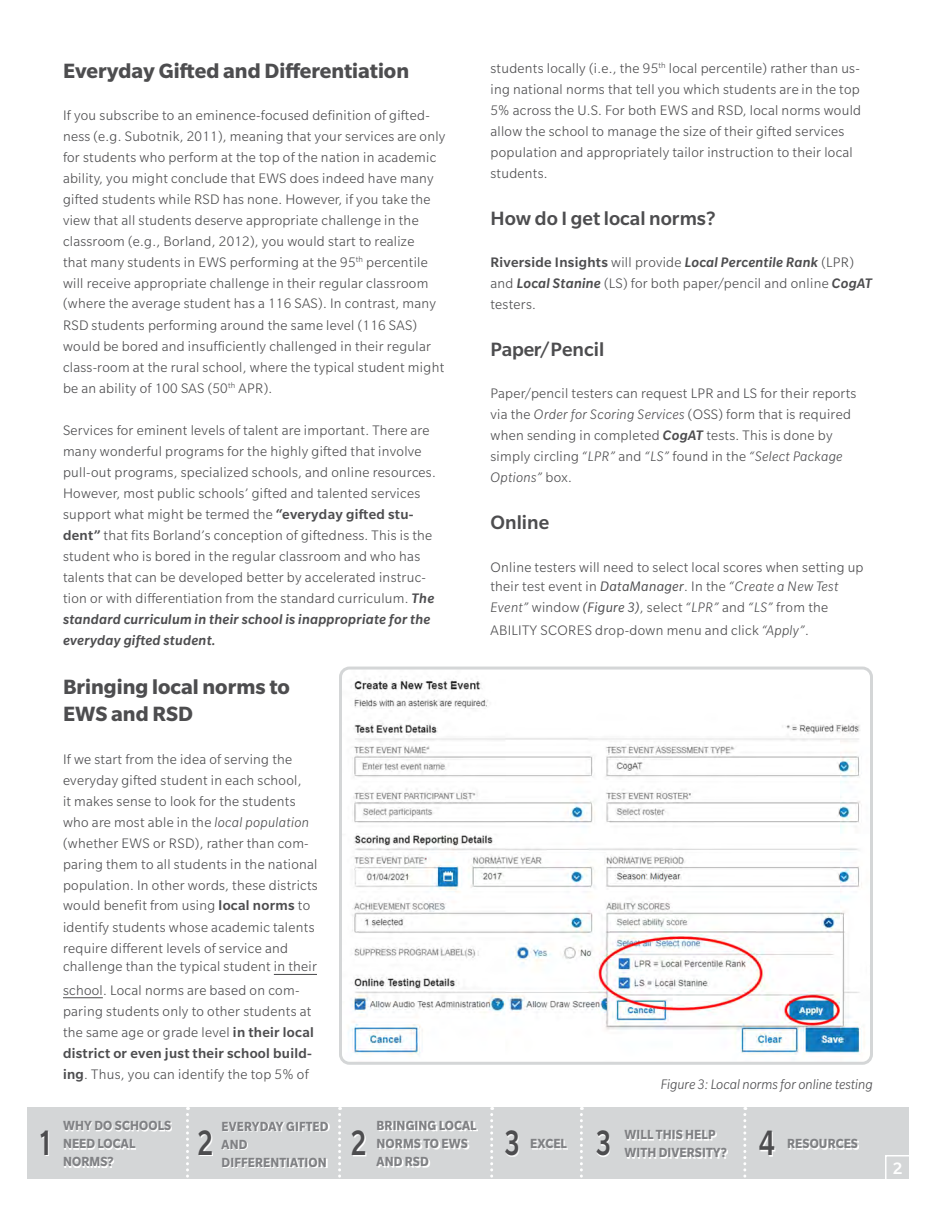
<style>
.page{position:relative;width:936px;height:1206px;background:#fff}
.page>*{position:absolute;margin:0;border:0;box-sizing:border-box;transform-origin:0 0}
.t1{font:500 38.4px "Slate Pro";color:#4d4d4f;scale:.75 1}
.t2{font:700 22.5px/27px "Slate Pro";color:#4d4d4f}
.Paragraph_plain{font:500 21px "Slate Pro";color:#4d4d4f}
.t3{font:500 18px "Slate Pro";color:#fff}
.Paragraph_plain-2{font:300 15px/21px "Slate Pro";letter-spacing:.02em;color:#4d4d4f}
.t4{font:italic 300 15px "Slate Pro";color:#4d4d4f}
.t5{font:700 14.4px/18px "Slate Pro";letter-spacing:.01em;color:#808184;scale:.92 1}
.s1{font-family:"Slate"}
.s2{font-weight:500}
.s3{font-weight:500;font-style:italic}
.s4{font-style:italic}
.s5{font-weight:400;font-style:italic}
</style>
<div class="page">
<div style="left:27px;top:1107px;width:882px;height:72px;background:#d4d6d7"></div>
<div style="left:885px;top:1155px;width:26px;height:25px;border:2px solid #fff"></div>
<svg style="left:64px;top:1122px;width:108px;height:46px"></svg>
<svg style="left:42px;top:1131px;width:7px;height:25px"></svg>
<svg style="left:223px;top:1122px;width:106px;height:46px"></svg>
<svg style="left:200px;top:1132px;width:13px;height:24px"></svg>
<svg style="left:353px;top:1122px;width:125px;height:46px"></svg>
<div style="left:507px;top:1132px;width:61px;height:25px;background:#fff;opacity:.75"></div>
<svg style="left:761px;top:1132px;width:98px;height:24px"></svg>
<svg style="left:598px;top:1131px;width:130px;height:28px"></svg>
<svg style="left:186px;top:1107px;width:3px;height:71px"></svg>
<svg style="left:338px;top:1107px;width:3px;height:71px"></svg>
<svg style="left:490px;top:1107px;width:3px;height:71px"></svg>
<svg style="left:580px;top:1107px;width:3px;height:71px"></svg>
<svg style="left:743px;top:1107px;width:3px;height:71px"></svg>
<img style="left:343px;top:671px;width:526px;height:390px">
<div style="left:339px;top:667px;width:534px;height:398px;border:3px solid #d4d6d7;border-radius:9px"></div>
<hr style="left:274px;top:974px;width:43px;height:1px;background:#4d4d4f">
<hr style="left:63px;top:997px;width:40px;height:1px;background:#4d4d4f">
<p class="t2" style="left:63px;top:57px;width:348px">Everyday Gifted and Differentiation</p>
<p class="Paragraph_plain-2" style="left:63px;top:105px;width:384px">If you subscribe to an eminence-focused definition of gifted&shy;ness (e.g. Subotnik, 2011), meaning that your services are only for students who perform at the top of the nation in academic ability, you might conclude that EWS does indeed have many gifted students while RSD has none. However, if you take the view that all students deserve appropriate challenge in the classroom (e.g., Borland, 2012), you would start to realize<br>that many students in EWS performing at the 95<sup>th</sup> percentile will receive appropriate challenge in their regular classroom (where the average <span class="s1">student</span> has a 116 SAS). In contrast, many</p>
<p class="Paragraph_plain-2" style="left:63px;top:315px;width:383px">RSD students performing around the same level (116 SAS) would be bored and insufficiently challenged in their regular class-room at the rural school, where the typical student might be an ability of 100 SAS (50<sup>th</sup> APR).</p>
<p class="Paragraph_plain-2" style="left:63px;top:420px;width:374px">Services for eminent levels of talent are important. There are many wonderful programs for the highly gifted that involve pull-out programs, specialized schools, and online resources.<br>However, most public schools’ gifted and talented services support what might be termed the <span class="s2">“everyday gifted stu&shy;dent”</span> that fits Borland’s conception of giftedness. This is the student who is bored in the regular classroom and who has talents that can be developed better by accelerated instruc&shy;tion or with differentiation from the standard curriculum. <span class="s3">The standard curriculum in their school is inappropriate for the everyday gifted student.</span></p>
<p class="t2" style="left:63px;top:673px;width:228px">Bringing local norms to<br>EWS and RSD</p>
<p class="Paragraph_plain-2" style="left:63px;top:748px;width:256px">If we start from the idea of serving the everyday gifted student in each school,<br>it makes sense to look for the students who are most able in the <span class="s4">local population </span>(whether EWS or RSD), rather than com&shy;paring them to all students in the national population. In other words, these districts would benefit from using <span class="s2">local norms</span> to identify students whose academic talents require different levels of service and</p>
<p class="Paragraph_plain-2" style="left:63px;top:955px;width:255px;line-height:23.2px">challenge than the typical student in their school. Local norms are based on com-</p>
<p class="Paragraph_plain-2" style="left:63px;top:1000px;width:252px">paring students only to other students at the same age or grade level <span class="s2">in their local district or even just their school build&shy;ing</span>. Thus, you can identify the top 5% of</p>
<p class="Paragraph_plain-2" style="left:490px;top:58px;width:372px">students locally (i.e., the 95<sup>th</sup> local percentile) rather than us&shy;ing national norms that tell you which students are in the top 5% across the U.S. For both EWS and RSD, local norms would allow the school to manage the size of their gifted services population and appropriately tailor instruction to their local students.</p>
<p class="Paragraph_plain" style="left:490px;top:207px;width:227px">How do I get local norms?</p>
<p class="Paragraph_plain-2" style="left:490px;top:252px;width:383px"><span class="s2">Riverside Insights</span> will provide <span class="s3">Local Percentile Rank</span> (LPR) and <span class="s3">Local Stanine</span> (LS) for both paper/pencil and online <span class="s3">CogAT </span>testers.</p>
<p class="Paragraph_plain" style="left:490px;top:338px;width:115px">Paper/Pencil</p>
<p class="Paragraph_plain-2" style="left:490px;top:383px;width:367px">Paper/pencil testers can request LPR and LS for their reports via the <span class="s4">Order for Scoring Services</span> (OSS) form that is required when sending in completed <span class="s3">CogAT</span> tests. This is done by simply circling <span class="s4">“LPR”</span> and <span class="s4">“LS”</span> found in the <span class="s4">“Select Package Options”</span> box.</p>
<p class="Paragraph_plain" style="left:490px;top:511px;width:60px">Online</p>
<p class="Paragraph_plain-2" style="left:490px;top:558px;width:375px;line-height:18.9px">Online testers will need to select local scores when setting up their test event in <span class="s5">DataManager</span>. In the <span class="s4">“Create a New Test</span></p>
<p class="Paragraph_plain-2" style="left:490px;top:595px;width:339px;line-height:23.5px"><span class="s4">Event”</span> window <span class="s5">(Figure 3)</span>, select <span class="s4">“LPR”</span> and <span class="s4">“LS”</span> from the<br>ABILITY SCORES drop-down menu and click <span class="s4">“Apply”</span>.</p>
<p class="t4" style="left:661px;top:1076px;width:214px">Figure 3: Local norms for online testing</p>
<p class="t5" style="left:63px;top:1117px;width:119px">WHY DO SCHOOLS<br>NEED LOCAL<br>NORMS?</p>
<p class="t1" style="left:197px;top:1122px;width:22px">2</p>
<p class="t5" style="left:377px;top:1117px;width:110px">BRINGING LOCAL<br>NORMS TO EWS<br>AND RSD</p>
<p class="t1" style="left:38px;top:1122px;width:22px">1</p>
<p class="t5" style="left:222px;top:1117px;width:118px">EVERYDAY GIFTED<br>AND</p>
<p class="t5" style="left:222px;top:1153px;width:116px">DIFFERENTIATION</p>
<p class="t5" style="left:624px;top:1126px;width:101px">WILL THIS HELP</p>
<p class="t1" style="left:351px;top:1122px;width:22px">2</p>
<p class="t1" style="left:505px;top:1122px;width:22px">3</p>
<p class="t5" style="left:530px;top:1135px;width:41px">EXCEL</p>
<p class="t1" style="left:759px;top:1122px;width:22px">4</p>
<p class="t5" style="left:787px;top:1135px;width:78px">RESOURCES</p>
<p class="t1" style="left:596px;top:1122px;width:22px">3</p>
<p class="t5" style="left:624px;top:1144px;width:113px">WITH DIVERSITY?</p>
<p class="t3" style="left:893px;top:1158px;width:11px">2</p>
</div>
